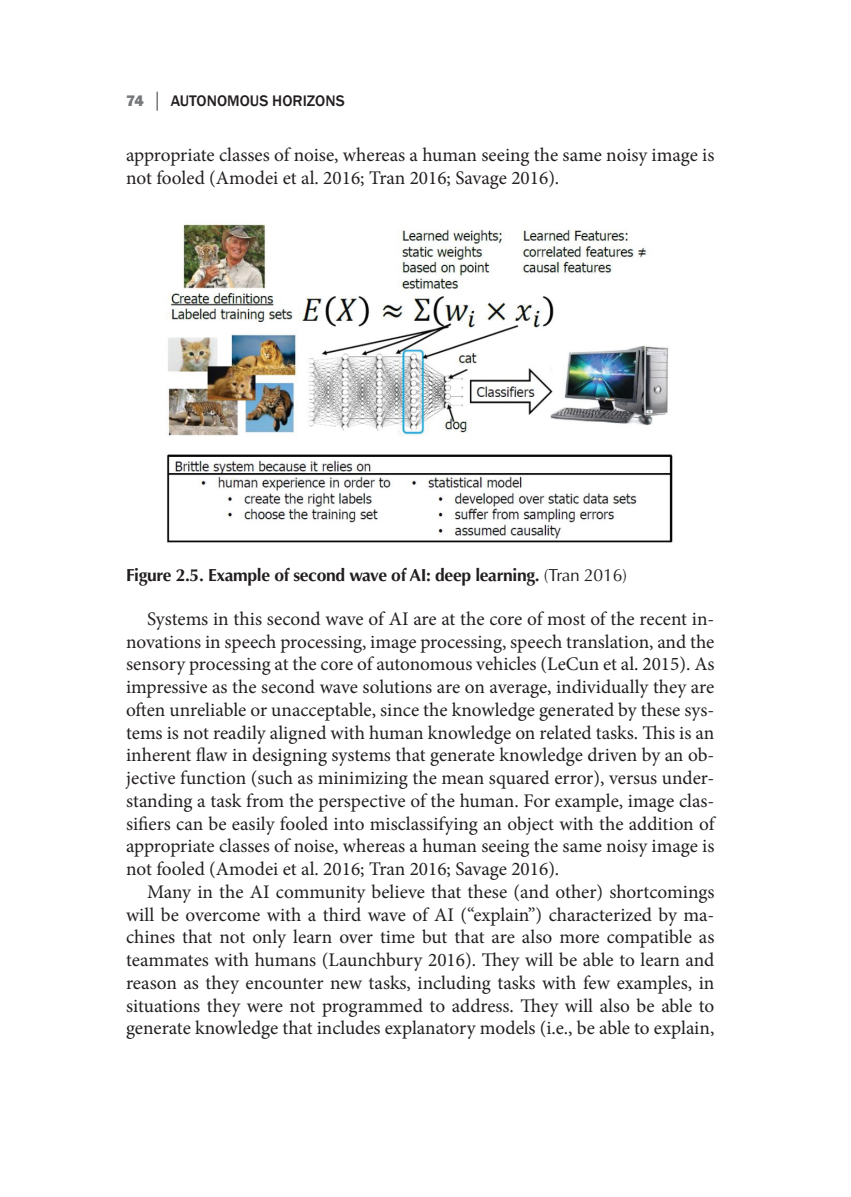
<style>
.page{position:relative;width:851px;height:1197px;background:#fff}
.page>*{position:absolute;margin:0;border:0;box-sizing:border-box;transform-origin:0 0}
.Body_Text_1{font:19.25px/22.8px "Minion Pro";letter-spacing:-.005em;color:#231f20;text-align:justify}
.figure_caption{font:700 17.5px "Optima LT Std";letter-spacing:-.02em;color:#231f20}
.t1{font:500 15.75px "Franklin Gothic";color:#231f20}
.s1{font-weight:800;color:#76787b}
.s2{color:#636366}
.s3{font-weight:400}
</style>
<div class="page">
<img style="left:166px;top:224px;width:507px;height:319px">
<p class="t1" style="left:126px;top:91px;width:220px"><span class="s1">74</span> <span class="s2">│</span> AUTONOMOUS HORIZONS</p>
<p class="Body_Text_1" style="left:126px;top:144px;width:590px">appropriate classes of noise, whereas a human seeing the same noisy image is not fooled (Amodei et al. 2016; Tran 2016; Savage 2016).</p>
<p class="figure_caption" style="left:126px;top:565px;width:502px">Figure 2.5. Example of second wave of AI: deep learning. <span class="s3">(Tran 2016)</span></p>
<p class="Body_Text_1" style="left:126px;top:607px;width:590px;text-indent:21px">Systems in this second wave of AI are at the core of most of the recent in&shy;novations in speech processing, image processing, speech translation, and the sensory processing at the core of autonomous vehicles (LeCun et al. 2015). As impressive as the second wave solutions are on average, individually they are often unreliable or unacceptable, since the knowledge generated by these sys&shy;tems is not readily aligned with human knowledge on related tasks. This is an inherent flaw in designing systems that generate knowledge driven by an ob&shy;jective function (such as minimizing the mean squared error), versus under&shy;standing a task from the perspective of the human. For example, image clas&shy;sifiers can be easily fooled into misclassifying an object with the addition of appropriate classes of noise, whereas a human seeing the same noisy image is not fooled (Amodei et al. 2016; Tran 2016; Savage 2016).</p>
<p class="Body_Text_1" style="left:126px;top:880px;width:590px;text-indent:21px">Many in the AI community believe that these (and other) shortcomings will be overcome with a third wave of AI (“explain”) characterized by ma&shy;chines that not only learn over time but that are also more compatible as teammates with humans (Launchbury 2016). They will be able to learn and reason as they encounter new tasks, including tasks with few examples, in situations they were not programmed to address. They will also be able to generate knowledge that includes explanatory models (i.e., be able to explain,</p>
</div>
